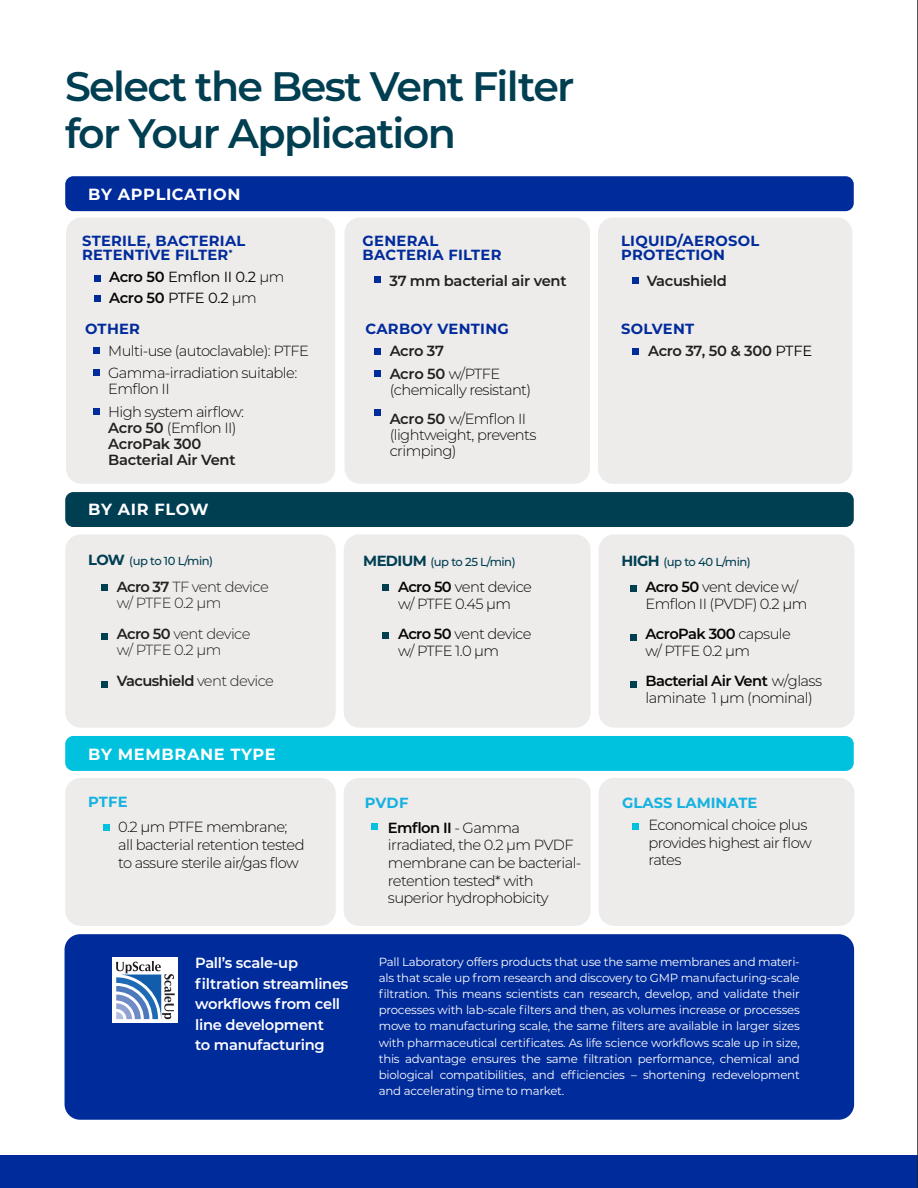
<style>
.page{position:relative;width:918px;height:1188px;background:#fff}
.page>*{position:absolute;margin:0;border:0;box-sizing:border-box;transform-origin:0 0}
.t1{font:600 41.1px/47.1px "Montserrat";letter-spacing:-.04em;color:#003e51}
.t2{font:700 16.2px "Montserrat";letter-spacing:.035em;color:#fff}
.t3{font:300 14.7px/16.2px "Montserrat";letter-spacing:-.04em;color:#040503}
.t4{font:600 14.7px/16.2px "Montserrat";letter-spacing:-.025em;color:#231f20}
.t5{font:700 14.7px/14.7px "Montserrat";letter-spacing:.02em;color:#002b9b}
.t6{font:600 14.7px/20.5px "Montserrat";letter-spacing:-.02em;color:#fff}
.t7{font:300 14.7px/16.2px "Montserrat";letter-spacing:-.04em;color:#231f20}
.t8{font:14.7px/20.5px "Montserrat";letter-spacing:-.02em;color:#040503}
.t9{font:600 14.7px/24.6px "Montserrat";letter-spacing:-.04em;color:#040503}
.t10{font:700 14.7px "Montserrat";color:#15b2e0}
.t11{font:11.7px/16.2px "Montserrat";letter-spacing:-.02em;color:#fff;text-align:justify}
.t12{font:500 11.55px "Montserrat";letter-spacing:-.04em;color:#003e51}
.s1{font-weight:600}
.s2{font-weight:300}
.s3{font-weight:300;color:#040503}
.s4{font-weight:700;font-size:14.7px}
.s5{font-weight:700;color:#15b2e0}
.s6{font-weight:400;color:#040503}
.s7{font-weight:600;color:#231f20}
</style>
<div class="page">
<svg style="left:0;top:1156px;width:1px;height:32px"></svg>
<div style="left:65px;top:492px;width:789px;height:35px;background:#003e51;border-radius:8px"></div>
<div style="left:65px;top:736px;width:789px;height:35px;background:#00c2df;border-radius:8px"></div>
<div style="left:598px;top:218px;width:254px;height:266px;background:#eeebeb;border-radius:15px"></div>
<div style="left:345px;top:218px;width:245px;height:266px;background:#eeebeb;border-radius:15px"></div>
<div style="left:66px;top:218px;width:269px;height:266px;background:#eeebeb;border-radius:15px"></div>
<div style="left:65px;top:534px;width:271px;height:194px;background:#eeebeb;border-radius:15px"></div>
<div style="left:344px;top:534px;width:247px;height:194px;background:#eeebeb;border-radius:15px"></div>
<div style="left:599px;top:534px;width:255px;height:194px;background:#eeebeb;border-radius:15px"></div>
<div style="left:65px;top:778px;width:271px;height:148px;background:#eeebeb;border-radius:15px"></div>
<div style="left:344px;top:778px;width:247px;height:148px;background:#eeebeb;border-radius:15px"></div>
<div style="left:599px;top:778px;width:255px;height:148px;background:#eeebeb;border-radius:15px"></div>
<div style="left:94px;top:275px;width:7px;height:6px;background:#002b9b"></div>
<div style="left:94px;top:296px;width:7px;height:6px;background:#002b9b"></div>
<div style="left:374px;top:277px;width:7px;height:6px;background:#002b9b"></div>
<svg style="left:633px;top:278px;width:6px;height:6px"></svg>
<svg style="left:633px;top:348px;width:6px;height:6px"></svg>
<div style="left:374px;top:348px;width:7px;height:6px;background:#002b9b"></div>
<div style="left:374px;top:371px;width:7px;height:6px;background:#002b9b"></div>
<div style="left:374px;top:410px;width:7px;height:6px;background:#002b9b"></div>
<svg style="left:93px;top:348px;width:6px;height:6px"></svg>
<svg style="left:93px;top:370px;width:6px;height:6px"></svg>
<div style="left:93px;top:408px;width:6px;height:7px;background:#002b9b"></div>
<svg style="left:102px;top:584px;width:6px;height:6px"></svg>
<div style="left:102px;top:633px;width:6px;height:7px;background:#003e51"></div>
<svg style="left:102px;top:681px;width:6px;height:6px"></svg>
<div style="left:103px;top:824px;width:7px;height:6px;background:#00c2df"></div>
<div style="left:371px;top:823px;width:7px;height:6px;background:#00c2df"></div>
<svg style="left:632px;top:823px;width:6px;height:6px"></svg>
<div style="left:630px;top:586px;width:7px;height:6px;background:#003e51"></div>
<div style="left:630px;top:634px;width:7px;height:7px;background:#003e51"></div>
<div style="left:630px;top:682px;width:7px;height:6px;background:#003e51"></div>
<div style="left:382px;top:584px;width:7px;height:6px;background:#003e51"></div>
<div style="left:382px;top:632px;width:7px;height:6px;background:#003e51"></div>
<div style="left:65px;top:934px;width:789px;height:186px;background:#002b9b;border-radius:16px"></div>
<div style="left:112px;top:957px;width:66px;height:66px;background:#fff"></div>
<svg style="left:116px;top:961px;width:59px;height:58px"></svg>
<div style="left:65px;top:176px;width:789px;height:35px;background:#002b9b;border-radius:8px"></div>
<div style="left:1px;top:1156px;width:917px;height:32px;background:#002b9b"></div>
<hr style="left:917px;top:0;width:1px;height:1188px;background:#231f20">
<p class="t1" style="left:65px;top:61px;width:511px">Select the Best Vent Filter for Your Application</p>
<p class="t2" style="left:88px;top:183px;width:154px">BY APPLICATION</p>
<p class="t5" style="left:82px;top:232px;width:165px">STERILE, BACTERIAL<br>RETENTIVE FILTER<sup>*</sup></p>
<p class="t8" style="left:109px;top:266px;width:177px"><span class="s1">Acro 50</span> Emflon II 0.2 <span class="s2">µm<br></span><span class="s1">Acro 50</span> PTFE 0.2 <span class="s2">µm</span></p>
<p class="t5" style="left:363px;top:232px;width:141px">GENERAL<br>BACTERIA FILTER</p>
<p class="t4" style="left:389px;top:272px;width:179px">37 mm bacterial air vent</p>
<p class="t5" style="left:621px;top:232px;width:140px">LIQUID/AEROSOL<br>PROTECTION</p>
<p class="t4" style="left:647px;top:272px;width:82px">Vacushield</p>
<p class="t5" style="left:85px;top:320px;width:57px">OTHER</p>
<p class="t5" style="left:366px;top:320px;width:145px">CARBOY VENTING</p>
<p class="t5" style="left:621px;top:320px;width:75px">SOLVENT</p>
<p class="t3" style="left:108px;top:339px;width:202px;line-height:22.4px">Multi-use (autoclavable): PTFE<br>Gamma-irradiation suitable:</p>
<p class="t3" style="left:108px;top:378px;width:137px;line-height:22.4px">Emflon II<br>High system airflow:</p>
<p class="t4" style="left:108px;top:419px;width:130px">Acro 50 <span class="s3">(Emflon II)<br></span>AcroPak 300<br>Bacterial Air Vent</p>
<p class="t2" style="left:88px;top:498px;width:122px">BY AIR FLOW</p>
<p class="t12" style="left:88px;top:553px;width:126px"><span class="s4">LOW</span> (up to 10 L/min)</p>
<p class="t7" style="left:117px;top:578px;width:153px"><span class="s1">Acro 37</span> TF vent device w/ PTFE 0.2 µm</p>
<p class="t7" style="left:117px;top:626px;width:135px"><span class="s1">Acro 50</span> vent device w/ PTFE 0.2 µm</p>
<p class="t4" style="left:117px;top:672px;width:159px">Vacushield <span class="s2">vent device</span></p>
<p class="t2" style="left:88px;top:743px;width:189px">BY MEMBRANE TYPE</p>
<p class="t3" style="left:118px;top:789px;width:171px;line-height:25.5px;text-indent:-30px"><span class="s5">PTFE<br></span>0.2 μm PTFE membrane;</p>
<p class="t3" style="left:118px;top:836px;width:188px;line-height:17.7px">all bacterial retention tested to assure sterile air/gas flow</p>
<p class="t4" style="left:390px;top:343px;width:56px">Acro 37</p>
<p class="t4" style="left:648px;top:343px;width:166px">Acro 37, 50 &amp; 300 <span class="s6">PTFE</span></p>
<p class="t3" style="left:390px;top:366px;width:143px"><span class="s7">Acro 50</span> w/PTFE (chemically resistant)</p>
<p class="t3" style="left:390px;top:410px;width:148px"><span class="s7">Acro 50</span> w/Emflon II (lightweight, prevents crimping)</p>
<p class="t12" style="left:363px;top:554px;width:154px"><span class="s4">MEDIUM</span> (up to 25 L/min)</p>
<p class="t3" style="left:398px;top:579px;width:136px"><span class="s1">Acro 50</span> vent device w/ PTFE 0.45 µm</p>
<p class="t3" style="left:398px;top:626px;width:135px"><span class="s1">Acro 50</span> vent device w/ PTFE 1.0 µm</p>
<p class="t9" style="left:388px;top:790px;width:134px;text-indent:-23px"><span class="s5">PVDF<br></span>Emflon II <span class="s2">- Gamma</span></p>
<p class="t3" style="left:388px;top:836px;width:195px;line-height:17.7px">irradiated, the 0.2 µm PVDF membrane can be bacterial&shy;retention tested* with superior hydrophobicity</p>
<p class="t12" style="left:622px;top:554px;width:131px"><span class="s4">HIGH</span> (up to 40 L/min)</p>
<p class="t3" style="left:646px;top:579px;width:163px"><span class="s1">Acro 50</span> vent device w/<br>Emflon II (PVDF) 0.2 µm</p>
<p class="t3" style="left:646px;top:626px;width:147px"><span class="s1">AcroPak 300</span> capsule w/ PTFE 0.2 µm</p>
<p class="t3" style="left:646px;top:673px;width:178px"><span class="s1">Bacterial Air Vent</span> w/glass laminate 1 µm (nominal)</p>
<p class="t10" style="left:622px;top:792px;width:137px">GLASS LAMINATE</p>
<p class="t3" style="left:648px;top:815px;width:165px;line-height:17.7px">Economical choice plus provides highest air flow rates</p>
<p class="t6" style="left:195px;top:952px;width:155px">Pall’s scale-up filtration streamlines workflows from cell line development<br>to manufacturing</p>
<p class="t11" style="left:379px;top:953px;width:423px">Pall Laboratory offers products that use the same membranes and materi&shy;als that scale up from research and discovery to GMP manufacturing-scale filtration. This means scientists can research, develop, and validate their processes with lab-scale filters and then, as volumes increase or processes move to manufacturing scale, the same filters are available in larger sizes with pharmaceutical certificates. As life science workflows scale up in size, this advantage ensures the same filtration performance, chemical and biological compatibilities, and efficiencies – shortening redevelopment and accelerating time to market.</p>
</div>
